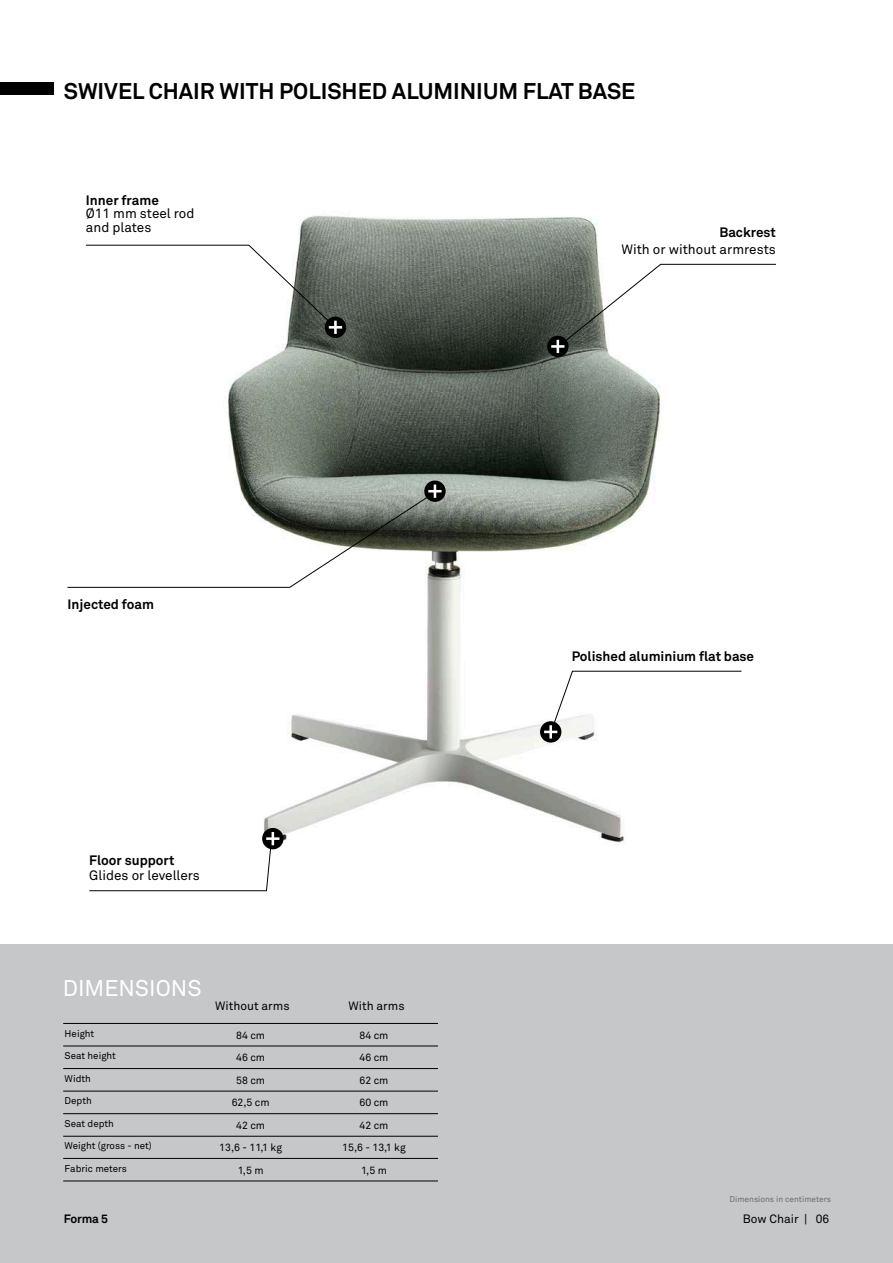
<style>
.page{position:relative;width:893px;height:1263px;background:#fff}
.page>*{position:absolute;margin:0;border:0;box-sizing:border-box;transform-origin:0 0}
.t1{font:700 22.5px "Akkurat";color:#000}
.t2{font:22.5px "Akkurat";color:#fff}
.t3{font:700 13.5px "Akkurat";color:#000}
.t4{font:13.5px/13.5px "Akkurat";color:#000}
.t5{font:12px "Akkurat";color:#000}
.t6{font:700 12px "Akkurat";letter-spacing:-.02em;color:#000}
.t7{font:10.5px/22.5px "Akkurat";color:#000;text-align:center}
.t8{font:9.75px "Akkurat";color:#000}
.t9{font:8.25px "Akkurat";color:#6d6d71}
</style>
<div class="page">
<div style="left:0;top:944px;width:893px;height:319px;background:#c6c7c9"></div>
<img style="left:0;top:82px;width:776px;height:810px">
<svg style="left:540px;top:721px;width:21px;height:22px"></svg>
<svg style="left:544px;top:670px;width:198px;height:68px"></svg>
<div style="left:325px;top:317px;width:21px;height:21px;background:#000;border-radius:50%"></div>
<svg style="left:85px;top:244px;width:257px;height:90px"></svg>
<div style="left:547px;top:336px;width:21px;height:21px;background:#000;border-radius:50%"></div>
<svg style="left:551px;top:264px;width:225px;height:89px"></svg>
<svg style="left:424px;top:480px;width:22px;height:22px"></svg>
<svg style="left:67px;top:485px;width:375px;height:103px"></svg>
<div style="left:262px;top:828px;width:21px;height:21px;background:#000;border-radius:50%"></div>
<svg style="left:89px;top:832px;width:190px;height:59px"></svg>
<hr style="left:63px;top:1046px;width:375px;height:1px;background:#000">
<hr style="left:63px;top:1068px;width:375px;height:1px;background:#000">
<hr style="left:63px;top:1091px;width:375px;height:1px;background:#000">
<hr style="left:63px;top:1113px;width:375px;height:1px;background:#000">
<hr style="left:63px;top:1136px;width:375px;height:1px;background:#000">
<hr style="left:63px;top:1158px;width:375px;height:1px;background:#000">
<hr style="left:63px;top:1181px;width:375px;height:1px;background:#000">
<hr style="left:63px;top:1023px;width:375px;height:1px;background:#000">
<h1 class="t1" style="left:64px;top:77px;width:573px">SWIVEL CHAIR WITH POLISHED ALUMINIUM FLAT BASE</h1>
<p class="t3" style="left:86px;top:191px;width:75px">Inner frame</p>
<p class="t4" style="left:86px;top:206px;width:110px">Ø11 mm steel rod and plates</p>
<p class="t3" style="left:68px;top:596px;width:88px">Injected foam</p>
<p class="t3" style="left:89px;top:852px;width:87px">Floor support</p>
<p class="t4" style="left:89px;top:868px;width:112px">Glides or levellers</p>
<h1 class="t2" style="left:63px;top:974px;width:140px">DIMENSIONS</h1>
<p class="t8" style="left:65px;top:1027px;width:31px">Height</p>
<p class="t8" style="left:65px;top:1049px;width:53px">Seat height</p>
<p class="t8" style="left:65px;top:1072px;width:28px">Width</p>
<p class="t8" style="left:65px;top:1094px;width:29px">Depth</p>
<p class="t8" style="left:65px;top:1117px;width:51px">Seat depth</p>
<p class="t8" style="left:65px;top:1139px;width:89px">Weight (gross - net)</p>
<p class="t8" style="left:65px;top:1162px;width:64px">Fabric meters</p>
<p class="t5" style="left:215px;top:998px;width:76px">Without arms</p>
<p class="t5" style="left:348px;top:998px;width:58px">With arms</p>
<p class="t7" style="left:219px;top:1024px;width:64px">84 cm<br>46 cm<br>58 cm<br>62,5 cm<br>42 cm<br>13,6 - 11,1 kg<br>1,5 m</p>
<p class="t7" style="left:342px;top:1024px;width:65px">84 cm<br>46 cm<br>62 cm<br>60 cm<br>42 cm<br>15,6 - 13,1 kg<br>1,5 m</p>
<p class="t3" style="left:719px;top:224px;width:58px">Backrest</p>
<p class="t4" style="left:621px;top:242px;width:156px">With or without armrests</p>
<p class="t3" style="left:572px;top:647px;width:184px">Polished aluminium flat base</p>
<p class="t9" style="left:729px;top:1193px;width:103px">Dimensions in centimeters</p>
<p class="t6" style="left:64px;top:1211px;width:46px">Forma 5</p>
<p class="t5" style="left:743px;top:1211px;width:88px">Bow Chair | 06</p>
</div>
